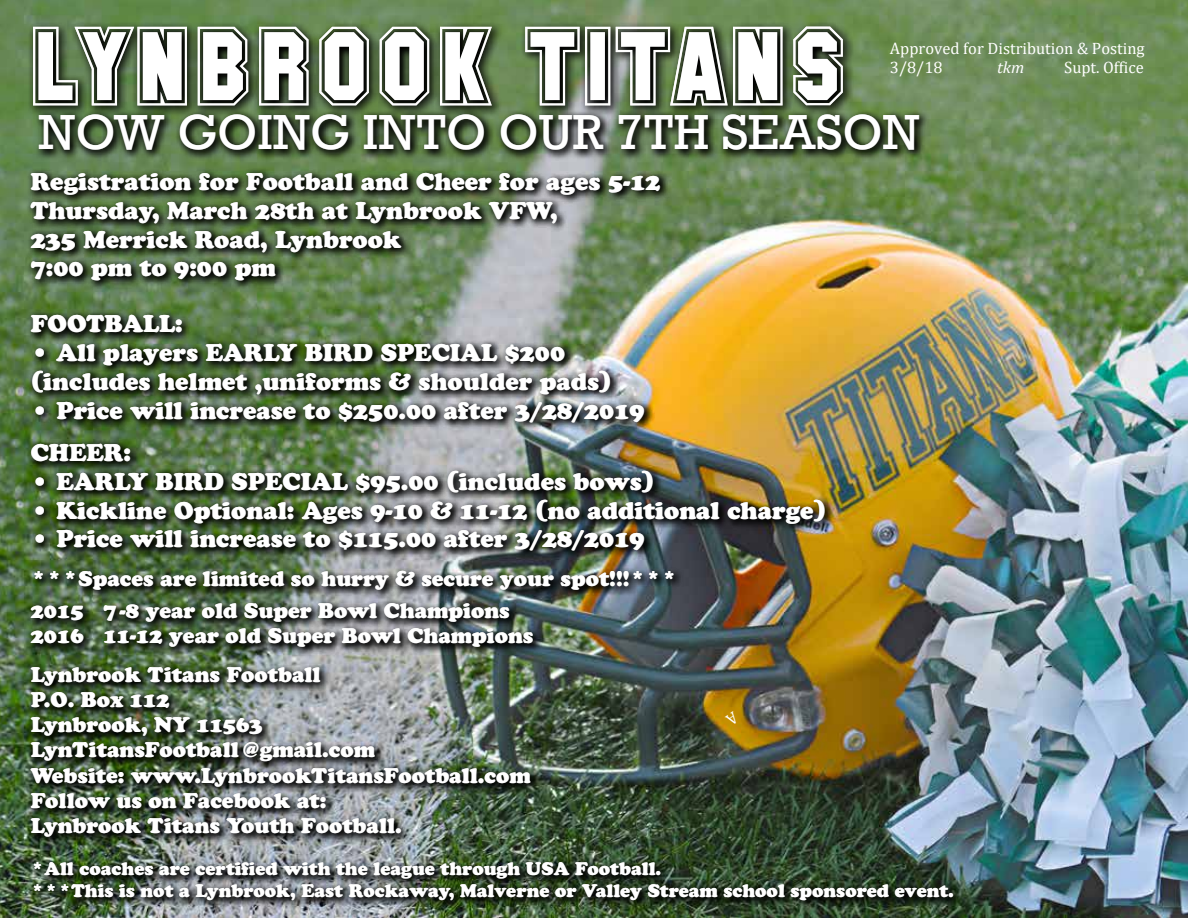
<style>
.page{position:relative;width:1188px;height:918px;background:#fff}
.page>*{position:absolute;margin:0;border:0;box-sizing:border-box;transform-origin:0 0}
.t1{font:107.7px "SF Collegiate";color:#fff}
.t2{font:46.2px "Rockwell";color:#fff}
.t3{font:24px/28.8px "Cooper Black Std";color:#fff}
.t4{font:21px/25.2px "Cooper Black Std";color:#fff}
.t5{font:18px/21.6px "Cooper Black Std";color:#fff}
.t6{font:16.5px/19.8px "Cambria";color:#fff}
.t7{font:italic 16.5px "Cambria";color:#fff}
</style>
<div class="page">
<img style="left:0;top:0;width:1188px;height:918px">
<img style="left:27px;top:168px;width:936px;height:743px">
<svg style="left:28px;top:22px;width:902px;height:139px;background:#37472d"></svg>
<svg style="left:725px;top:711px;width:15px;height:15px"></svg>
<h1 class="t1" style="left:28px;top:16px;width:822px">LYNBROOK TITANS</h1>
<h2 class="t2" style="left:38px;top:104px;width:883px">NOW GOING INTO OUR 7TH SEASON</h2>
<p class="t6" style="left:890px;top:38px;width:256px">Approved for Distribution &amp; Posting<br>3/8/18</p>
<p class="t7" style="left:997px;top:56px;width:29px">tkm</p>
<p class="t6" style="left:1064px;top:58px;width:81px">Supt. Office</p>
<p class="t3" style="left:31px;top:167px;width:631px">Registration for Football and Cheer for ages 5-12<br>Thursday, March 28th at Lynbrook VFW,<br>235 Merrick Road, Lynbrook<br>7:00 pm to 9:00 pm</p>
<p class="t3" style="left:31px;top:309px;width:154px">FOOTBALL:</p>
<p class="t3" style="left:31px;top:338px;width:583px">• All players EARLY BIRD SPECIAL $200 (includes helmet ,uniforms &amp; shoulder pads)</p>
<p class="t3" style="left:31px;top:389px;width:615px;line-height:42.3px">• Price will increase to $250.00 after 3/28/2019<br>CHEER:</p>
<p class="t3" style="left:31px;top:467px;width:625px">• EARLY BIRD SPECIAL $95.00 (includes bows)</p>
<p class="t3" style="left:31px;top:496px;width:797px">• Kickline Optional: Ages 9-10 &amp; 11-12 (no additional charge)</p>
<p class="t3" style="left:31px;top:524px;width:615px">• Price will increase to $115.00 after 3/28/2019</p>
<p class="t4" style="left:31px;top:563px;width:648px;line-height:32px">***Spaces are limited so hurry &amp; secure your spot!!!***<br>2015 7 -8 year old Super Bowl Champions</p>
<p class="t4" style="left:31px;top:616px;width:504px;line-height:38.7px">2016 11-12 year old Super Bowl Champions<br>Lynbrook Titans Football</p>
<p class="t4" style="left:31px;top:687px;width:502px">P.O. Box 112<br>Lynbrook, NY 11563<br>LynTitansFootball @gmail.com<br>Website: www.LynbrookTitansFootball.com<br>Follow us on Facebook at:<br>Lynbrook Titans Youth Football.</p>
<p class="t5" style="left:31px;top:858px;width:925px">*All coaches are certified with the league through USA Football.<br>***This is not a Lynbrook, East Rockaway, Malverne or Valley Stream school sponsored event.</p>
</div>
